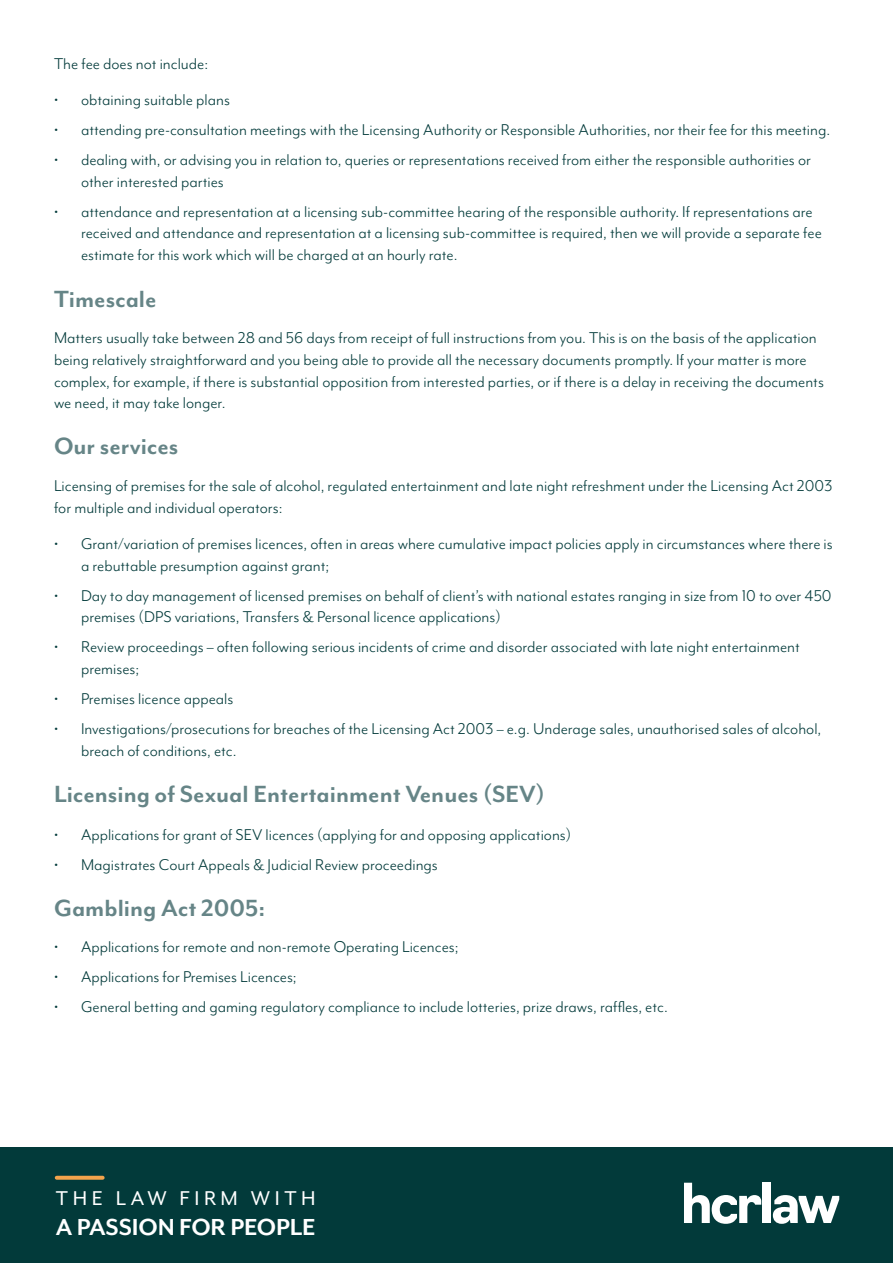
<style>
.page{position:relative;width:893px;height:1263px;background:#fff}
.page>*{position:absolute;margin:0;border:0;box-sizing:border-box;transform-origin:0 0}
.t1{font:700 27px "Mr Eaves Mod OT";color:#668587}
.t2{font:700 26.7px "Mr Eaves Mod OT";letter-spacing:-.005em;color:#fff}
.t3{font:23.1px "Mr Eaves Mod OT";letter-spacing:.2em;color:#fff}
.t4{font:18px/21.6px "Mr Eaves Mod OT";color:#023a3a}
</style>
<div class="page">
<div style="left:1px;top:1147px;width:892px;height:116px;background:#023a3a"></div>
<svg style="left:57px;top:1176px;width:46px;height:4px"></svg>
<svg style="left:684px;top:1183px;width:77px;height:41px"></svg>
<div style="left:763px;top:1183px;width:8px;height:40px;background:#fff"></div>
<svg style="left:773px;top:1195px;width:66px;height:29px"></svg>
<p class="t4" style="left:54px;top:53px;width:156px">The fee does not include:</p>
<p class="t4" style="left:54px;top:88px;width:177px">• obtaining suitable plans</p>
<p class="t4" style="left:54px;top:119px;width:778px">• attending pre-consultation meetings with the Licensing Authority or Responsible Authorities, nor their fee for this meeting.</p>
<p class="t4" style="left:81px;top:149px;width:731px;text-indent:-27px">• dealing with, or advising you in relation to, queries or representations received from either the responsible authorities or other interested parties</p>
<p class="t4" style="left:81px;top:200px;width:742px;text-indent:-27px">• attendance and representation at a licensing sub-committee hearing of the responsible authority. If representations are received and attendance and representation at a licensing sub-committee is required, then we will provide a separate fee estimate for this work which will be charged at an hourly rate.</p>
<h1 class="t1" style="left:54px;top:284px;width:104px">Timescale</h1>
<p class="t4" style="left:54px;top:327px;width:771px">Matters usually take between 28 and 56 days from receipt of full instructions from you. This is on the basis of the application being relatively straightforward and you being able to provide all the necessary documents promptly. If your matter is more complex, for example, if there is substantial opposition from interested parties, or if there is a delay in receiving the documents we need, it may take longer.</p>
<h1 class="t1" style="left:54px;top:431px;width:126px">Our services</h1>
<p class="t4" style="left:54px;top:475px;width:780px">Licensing of premises for the sale of alcohol, regulated entertainment and late night refreshment under the Licensing Act 2003 for multiple and individual operators:</p>
<p class="t4" style="left:81px;top:533px;width:753px;text-indent:-27px">• Grant/variation of premises licences, often in areas where cumulative impact policies apply in circumstances where there is a rebuttable presumption against grant;</p>
<p class="t4" style="left:81px;top:584px;width:752px;text-indent:-27px">• Day to day management of licensed premises on behalf of client’s with national estates ranging in size from 10 to over 450 premises (DPS variations, Transfers &amp; Personal licence applications)</p>
<p class="t4" style="left:81px;top:636px;width:720px;text-indent:-27px">• Review proceedings – often following serious incidents of crime and disorder associated with late night entertainment premises;</p>
<p class="t4" style="left:54px;top:688px;width:181px">• Premises licence appeals</p>
<p class="t4" style="left:81px;top:718px;width:742px;text-indent:-27px">• Investigations/prosecutions for breaches of the Licensing Act 2003 – e.g. Underage sales, unauthorised sales of alcohol, breach of conditions, etc.</p>
<h1 class="t1" style="left:54px;top:778px;width:492px">Licensing of Sexual Entertainment Venues (SEV)</h1>
<p class="t4" style="left:54px;top:823px;width:519px">• Applications for grant of SEV licences (applying for and opposing applications)</p>
<p class="t4" style="left:54px;top:854px;width:385px">• Magistrates Court Appeals &amp; Judicial Review proceedings</p>
<h1 class="t1" style="left:54px;top:892px;width:213px">Gambling Act 2005:</h1>
<p class="t4" style="left:54px;top:936px;width:406px">• Applications for remote and non-remote Operating Licences;</p>
<p class="t4" style="left:54px;top:966px;width:244px">• Applications for Premises Licences;</p>
<p class="t4" style="left:54px;top:996px;width:615px">• General betting and gaming regulatory compliance to include lotteries, prize draws, raffles, etc.</p>
<p class="t3" style="left:56px;top:1185px;width:261px">THE LAW FIRM WITH</p>
<h2 class="t2" style="left:56px;top:1211px;width:261px">A PASSION FOR PEOPLE</h2>
</div>
